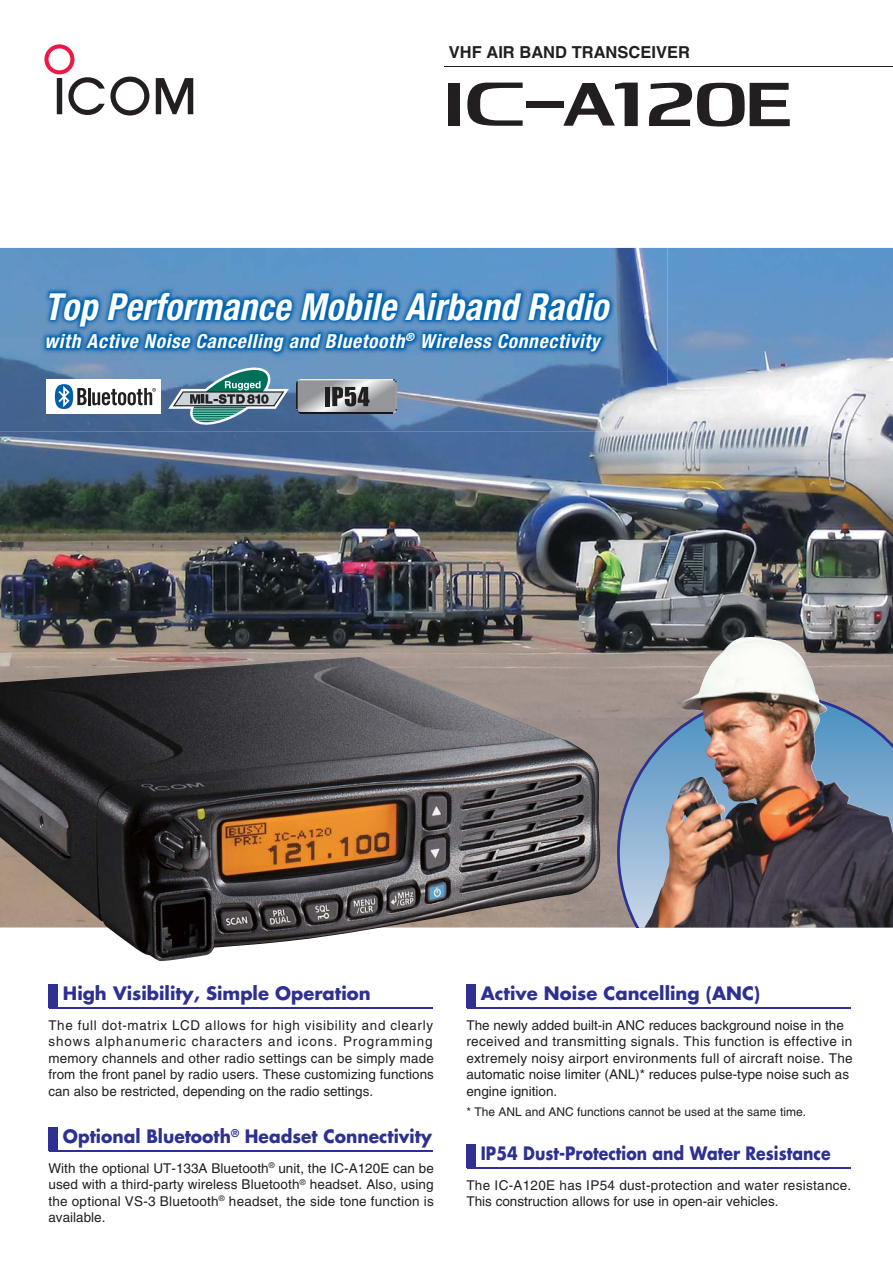
<style>
.page{position:relative;width:893px;height:1263px;background:#fff}
.page>*{position:absolute;margin:0;border:0;box-sizing:border-box;transform-origin:0 0}
.t1{font:italic 700 condensed 37.35px "Helvetica Neue LT Std";letter-spacing:.01em;color:#fff;scale:.95 1}
.t2{font:italic 700 condensed 19.35px "Helvetica Neue LT Std";letter-spacing:.035em;color:#fff}
.t3{font:700 18px "Futura Std";color:#2e3092}
.t4{font:700 18px "Futura Std";color:#2e3092;scale:.87 1}
.t5{font:700 18px "Futura Std";color:#2e3092;scale:.95 1}
.t6{font:700 16.5px "Helvetica LT Std";color:#231f20}
.t7{font:13.5px/16.5px "Helvetica LT Std";color:#231f20;text-align:justify}
.t8{font:13.5px/16.5px "Helvetica LT Std";letter-spacing:.02em;color:#231f20}
.t9{font:12px "Helvetica LT Std";color:#231f20}
</style>
<div class="page">
<img style="left:0;top:248px;width:893px;height:680px">
<img style="left:617px;top:694px;width:276px;height:234px">
<img style="left:681px;top:637px;width:66px;height:127px">
<img style="left:0;top:657px;width:600px;height:304px">
<img style="left:0;top:247px;width:667px;height:139px">
<img style="left:0;top:269px;width:660px;height:162px">
<svg style="left:168px;top:364px;width:121px;height:64px"></svg>
<svg style="left:296px;top:409px;width:5px;height:4px"></svg>
<svg style="left:296px;top:379px;width:5px;height:4px"></svg>
<hr style="left:296px;top:383px;width:2px;height:26px;background:#211c1d">
<hr style="left:395px;top:383px;width:2px;height:26px;background:#9c9ea1">
<hr style="left:301px;top:412px;width:92px;height:1px;background:#1a1617">
<hr style="left:301px;top:379px;width:92px;height:1px;background:#eceded">
<svg style="left:298px;top:380px;width:97px;height:32px"></svg>
<div style="left:325px;top:387px;width:5px;height:19px;background:#231f20"></div>
<svg style="left:332px;top:387px;width:37px;height:19px"></svg>
<div style="left:49px;top:984px;width:9px;height:24px;background:#2e3092"></div>
<hr style="left:49px;top:1007px;width:384px;height:1px;background:#2e3092">
<div style="left:467px;top:984px;width:9px;height:24px;background:#2e3092"></div>
<hr style="left:467px;top:1007px;width:383px;height:1px;background:#2e3092">
<div style="left:467px;top:1144px;width:9px;height:24px;background:#2e3092"></div>
<hr style="left:467px;top:1167px;width:383px;height:2px;background:#2e3092">
<div style="left:49px;top:1127px;width:9px;height:24px;background:#2e3092"></div>
<hr style="left:49px;top:1150px;width:384px;height:2px;background:#2e3092">
<div style="left:46px;top:379px;width:115px;height:35px;background:#fff"></div>
<svg style="left:55px;top:384px;width:101px;height:25px"></svg>
<div style="left:448px;top:83px;width:11px;height:43px;background:#231f20"></div>
<svg style="left:467px;top:83px;width:56px;height:43px"></svg>
<div style="left:526px;top:102px;width:38px;height:6px;background:#231f20"></div>
<svg style="left:563px;top:83px;width:75px;height:43px"></svg>
<svg style="left:649px;top:82px;width:141px;height:45px"></svg>
<hr style="left:445px;top:66px;width:448px;height:1px;background:#231f20">
<svg style="left:156px;top:78px;width:37px;height:36px"></svg>
<svg style="left:44px;top:44px;width:105px;height:72px"></svg>
<p class="t6" style="left:449px;top:42px;width:243px">VHF AIR BAND TRANSCEIVER</p>
<h1 class="t1" style="left:45px;top:284px;width:595px">Top Performance Mobile Airband Radio</h1>
<h2 class="t2" style="left:45px;top:329px;width:556px">with Active Noise Cancelling and Bluetooth<sup>®</sup> Wireless Connectivity</h2>
<h3 class="t3" style="left:63px;top:981px;width:309px">High Visibility, Simple Operation</h3>
<h3 class="t3" style="left:481px;top:981px;width:281px">Active Noise Cancelling (ANC)</h3>
<p class="t7" style="left:48px;top:1017px;width:387px">The full dot-matrix LCD allows for high visibility and clearly shows alphanumeric characters and icons. Programming memory channels and other radio settings can be simply made from the front panel by radio users. These customizing functions can also be restricted, depending on the radio settings.</p>
<p class="t7" style="left:466px;top:1017px;width:388px;text-align:left">The newly added built-in ANC reduces background noise in the received and transmitting signals. This function is effective in extremely noisy airport environments full of aircraft noise. The automatic noise limiter (ANL)* reduces pulse-type noise such as engine ignition.</p>
<p class="t9" style="left:466px;top:1105px;width:341px">* The ANL and ANC functions cannot be used at the same time.</p>
<h3 class="t5" style="left:63px;top:1124px;width:390px">Optional Bluetooth<sup>®</sup> Headset Connectivity</h3>
<p class="t7" style="left:48px;top:1160px;width:387px">With the optional UT-133A Bluetooth<sup>®</sup> unit, the IC-A120E can be used with a third-party wireless Bluetooth<sup>®</sup> headset. Also, using the optional VS-3 Bluetooth<sup>®</sup> headset, the side tone function is available.</p>
<h3 class="t4" style="left:481px;top:1141px;width:403px">IP54 Dust-Protection and Water Resistance</h3>
<p class="t8" style="left:466px;top:1177px;width:386px">The IC-A120E has IP54 dust-protection and water resistance.<br>This construction allows for use in open-air vehicles.</p>
</div>
